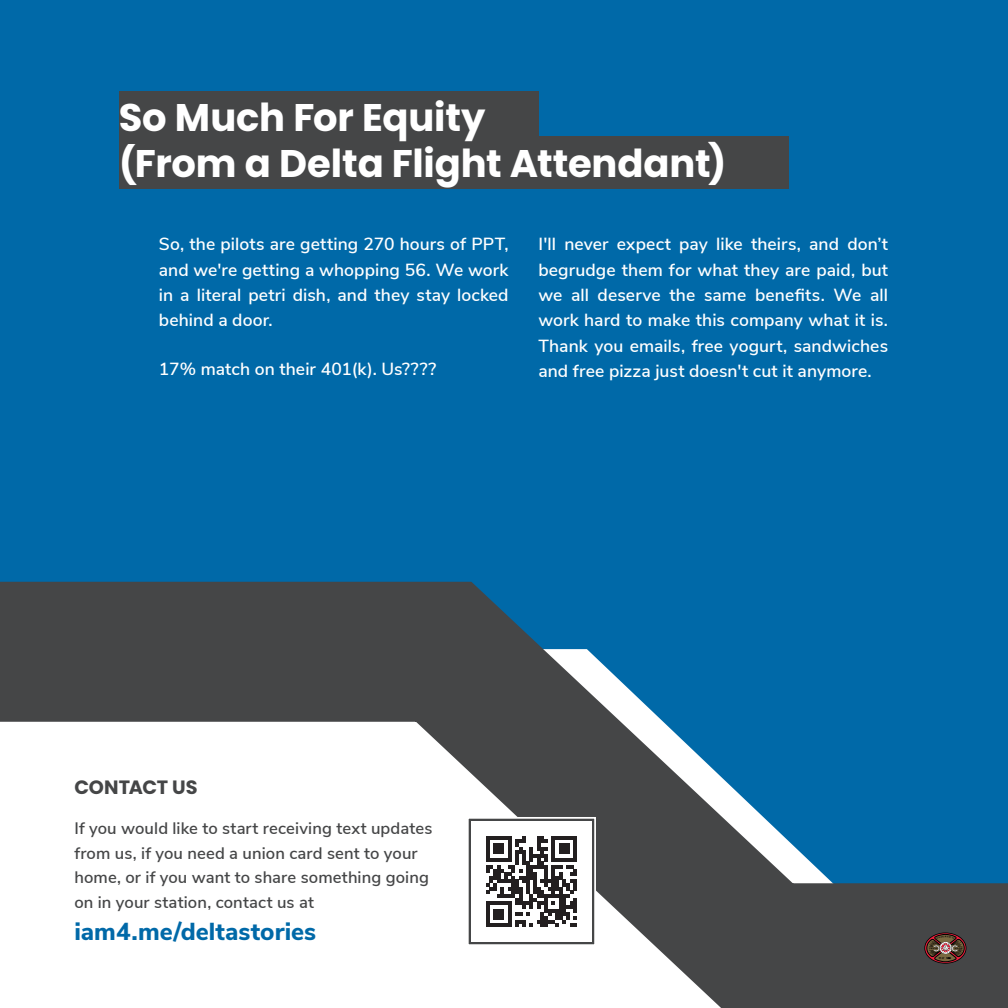
<style>
.page{position:relative;width:1008px;height:1008px;background:#0069a8}
.page>*{position:absolute;margin:0;border:0;box-sizing:border-box;transform-origin:0 0}
.t1{font:700 38.5px "Poppins";letter-spacing:-.005em;color:#fff}
.t2{font:800 24.5px "Nunito Sans";color:#0069a8}
.t3{font:700 19.25px "Poppins";letter-spacing:-.005em;color:#454647}
.t4{font:600 17.5px/25.4px "Nunito Sans";letter-spacing:.005em;color:#fff;text-align:justify}
.t5{font:600 16.62px/24.5px "Nunito Sans";letter-spacing:.01em;color:#454647}
</style>
<div class="page">
<svg style="left:0;top:581px;width:1008px;height:427px"></svg>
<div style="left:119px;top:136px;width:669px;height:53px;background:#454647"></div>
<div style="left:119px;top:91px;width:419px;height:53px;background:#454647"></div>
<svg style="left:925px;top:933px;width:41px;height:31px"></svg>
<div style="left:468px;top:818px;width:127px;height:127px;background:#454647"></div>
<div style="left:471px;top:821px;width:121px;height:121px;background:#fff"></div>
<svg style="left:486px;top:836px;width:91px;height:91px"></svg>
<div style="left:467px;top:817px;width:129px;height:129px;border:2px solid #fff"></div>
<h1 class="t1" style="left:119px;top:95px;width:368px">So Much For Equity</h1>
<h1 class="t1" style="left:119px;top:141px;width:609px">(From a Delta Flight Attendant)</h1>
<p class="t4" style="left:159px;top:231px;width:351px">So, the pilots are getting 270 hours of PPT, and we're getting a whopping 56. We work in a literal petri dish, and they stay locked behind a door.</p>
<p class="t4" style="left:159px;top:356px;width:279px">17% match on their 401(k). Us????</p>
<p class="t4" style="left:538px;top:231px;width:351px">I'll never expect pay like theirs, and don’t begrudge them for what they are paid, but we all deserve the same benefits. We all work hard to make this company what it is.<br>Thank you emails, free yogurt, sandwiches and free pizza just doesn't cut it anymore.</p>
<p class="t3" style="left:74px;top:776px;width:125px">CONTACT US</p>
<p class="t5" style="left:74px;top:815px;width:359px">If you would like to start receiving text updates from us, if you need a union card sent to your home, or if you want to share something going on in your station, contact us at</p>
<h2 class="t2" style="left:74px;top:914px;width:243px">iam4.me/deltastories</h2>
</div>
